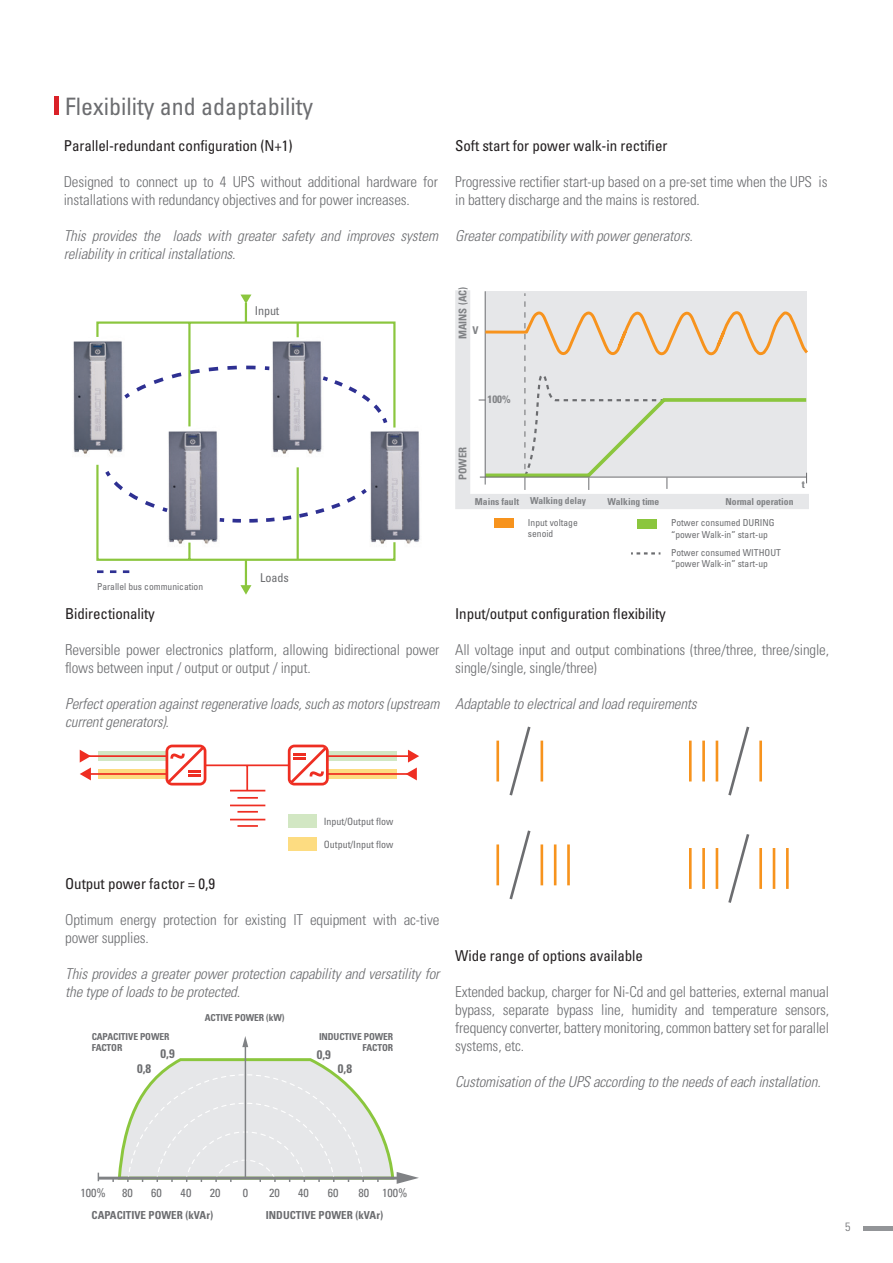
<style>
.page{position:relative;width:893px;height:1263px;background:#fff}
.page>*{position:absolute;margin:0;border:0;box-sizing:border-box;transform-origin:0 0}
.t1{font:condensed 24px "Univers LT Std";color:#6c6d70}
.t2{font:300 condensed 15px/18px "Univers LT Std";letter-spacing:-.01em;color:#6c6d70}
.t3{font:italic 300 condensed 15px/18px "Univers LT Std";letter-spacing:-.01em;color:#6c6d70}
.t4{font:condensed 15px "Univers LT Std";letter-spacing:-.005em;color:#231f20}
.t5{font:700 condensed 12.45px "Univers LT Std";color:#6c6d70}
.t6{font:condensed 12.15px "Univers LT Std";letter-spacing:-.01em;color:#6c6d70}
.t7{font:300 condensed 12px "Univers LT Std";color:#6c6d70}
.t8{font:condensed 11.7px "Univers LT Std";color:#6c6d70}
.t9{font:700 condensed 10.95px "Univers LT Std";color:#6c6d70}
.t10{font:700 condensed 10.65px "Univers LT Std";color:#808285}
.t11{font:condensed 10.05px "Univers LT Std";color:#6c6d70}
.t12{font:condensed 9.6px/11.4px "Univers LT Std";color:#6c6d70}
.t13{font:700 condensed 9.6px/11.4px "Univers LT Std";letter-spacing:-.01em;color:#6c6d70}
.t14{font:700 condensed 9.6px "Univers LT Std";color:#808285}
</style>
<div class="page">
<div style="left:98px;top:752px;width:69px;height:9px;background:#d2e7c3"></div>
<div style="left:328px;top:752px;width:69px;height:9px;background:#d2e7c3"></div>
<div style="left:98px;top:770px;width:69px;height:9px;background:#fddc81"></div>
<div style="left:328px;top:770px;width:69px;height:9px;background:#fddc81"></div>
<svg style="left:80px;top:750px;width:11px;height:30px"></svg>
<hr style="left:81px;top:755px;width:90px;height:2px;background:#ee2e22">
<hr style="left:89px;top:773px;width:82px;height:2px;background:#ee2e22">
<svg style="left:407px;top:750px;width:12px;height:30px"></svg>
<hr style="left:321px;top:755px;width:90px;height:2px;background:#ee2e22">
<hr style="left:327px;top:773px;width:87px;height:2px;background:#ee2e22">
<hr style="left:205px;top:764px;width:84px;height:2px;background:#ee2e22">
<hr style="left:246px;top:766px;width:2px;height:24px;background:#ee2e22">
<hr style="left:230px;top:790px;width:35px;height:1px;background:#ee2e22">
<hr style="left:237px;top:797px;width:21px;height:2px;background:#ee2e22">
<hr style="left:230px;top:804px;width:35px;height:2px;background:#ee2e22">
<hr style="left:237px;top:811px;width:21px;height:2px;background:#ee2e22">
<hr style="left:237px;top:825px;width:21px;height:2px;background:#ee2e22">
<hr style="left:230px;top:819px;width:35px;height:1px;background:#ee2e22">
<svg style="left:164px;top:745px;width:43px;height:41px"></svg>
<svg style="left:287px;top:745px;width:43px;height:41px"></svg>
<div style="left:289px;top:837px;width:28px;height:14px;background:#fddc81"></div>
<div style="left:289px;top:814px;width:28px;height:14px;background:#d2e7c3"></div>
<hr style="left:759px;top:848px;width:3px;height:41px;background:#f7931d">
<hr style="left:773px;top:848px;width:2px;height:41px;background:#f7931d">
<hr style="left:786px;top:848px;width:3px;height:41px;background:#f7931d">
<hr style="left:689px;top:848px;width:3px;height:41px;background:#f7931d">
<hr style="left:702px;top:848px;width:3px;height:41px;background:#f7931d">
<hr style="left:716px;top:848px;width:2px;height:41px;background:#f7931d">
<svg style="left:728px;top:834px;width:22px;height:69px"></svg>
<hr style="left:540px;top:844px;width:3px;height:41px;background:#f7931d">
<hr style="left:554px;top:844px;width:2px;height:41px;background:#f7931d">
<hr style="left:567px;top:844px;width:3px;height:41px;background:#f7931d">
<hr style="left:496px;top:844px;width:3px;height:41px;background:#f7931d">
<svg style="left:509px;top:830px;width:22px;height:70px"></svg>
<hr style="left:759px;top:741px;width:3px;height:40px;background:#f7931d">
<hr style="left:689px;top:741px;width:3px;height:40px;background:#f7931d">
<hr style="left:702px;top:741px;width:3px;height:40px;background:#f7931d">
<hr style="left:716px;top:741px;width:2px;height:40px;background:#f7931d">
<svg style="left:728px;top:727px;width:22px;height:69px"></svg>
<hr style="left:540px;top:741px;width:3px;height:40px;background:#f7931d">
<hr style="left:496px;top:741px;width:3px;height:40px;background:#f7931d">
<svg style="left:509px;top:727px;width:22px;height:69px"></svg>
<hr style="left:245px;top:1045px;width:1px;height:133px;background:#808285">
<svg style="left:242px;top:1036px;width:6px;height:11px"></svg>
<hr style="left:98px;top:1177px;width:303px;height:2px;background:#808285">
<svg style="left:112px;top:1057px;width:307px;height:127px"></svg>
<div style="left:863px;top:1226px;width:30px;height:5px;background:#939598"></div>
<div style="left:54px;top:97px;width:5px;height:18px;background:#da2128"></div>
<svg style="left:455px;top:290px;width:354px;height:219px;fill:#e6e7e9"></svg>
<svg style="left:631px;top:552px;width:29px;height:2px"></svg>
<hr style="left:485px;top:291px;width:1px;height:193px;background:#6c6d70">
<svg style="left:479px;top:293px;width:330px;height:197px;background:#e5e4e0"></svg>
<div style="left:638px;top:519px;width:19px;height:9px;background:#8bc63e"></div>
<div style="left:494px;top:518px;width:19px;height:10px;background:#f7931d"></div>
<img style="left:73px;top:341px;width:22px;height:113px">
<img style="left:397px;top:431px;width:23px;height:113px">
<svg style="left:95px;top:304px;width:302px;height:258px"></svg>
<svg style="left:240px;top:295px;width:11px;height:9px"></svg>
<hr style="left:245px;top:560px;width:2px;height:27px;background:#8bc63e">
<svg style="left:240px;top:585px;width:11px;height:10px"></svg>
<hr style="left:297px;top:467px;width:2px;height:93px;background:#8bc63e">
<svg style="left:297px;top:323px;width:2px;height:14px"></svg>
<svg style="left:102px;top:364px;width:288px;height:160px"></svg>
<svg style="left:97px;top:570px;width:33px;height:3px"></svg>
<p class="t1" style="left:65px;top:91px;width:249px">Flexibility and adaptability</p>
<p class="t4" style="left:64px;top:136px;width:230px">Parallel-redundant configuration (N+1)</p>
<p class="t2" style="left:64px;top:172px;width:376px">Designed to connect up to 4 UPS without additional hardware for installations with redundancy objectives and for power increases.</p>
<p class="t3" style="left:64px;top:226px;width:376px">This provides the loads with greater safety and improves system reliability in critical installations.</p>
<p class="t6" style="left:255px;top:303px;width:26px">Input</p>
<p class="t4" style="left:455px;top:136px;width:214px">Soft start for power walk-in rectifier</p>
<p class="t2" style="left:455px;top:172px;width:374px">Progressive rectifier start-up based on a pre-set time when the UPS is in battery discharge and the mains is restored.</p>
<p class="t3" style="left:455px;top:226px;width:239px">Greater compatibility with power generators.</p>
<p class="t10" style="left:456px;top:339px;width:54px;rotate:-90deg">MAINS (AC)</p>
<p class="t10" style="left:472px;top:324px;width:8px">V</p>
<p class="t10" style="left:488px;top:393px;width:25px">100%</p>
<p class="t12" style="left:97px;top:581px;width:108px">Parallel bus communication</p>
<p class="t6" style="left:260px;top:570px;width:30px">Loads</p>
<p class="t4" style="left:65px;top:604px;width:91px">Bidirectionality</p>
<p class="t2" style="left:65px;top:640px;width:376px">Reversible power electronics platform, allowing bidirectional power flows between input / output or output / input.</p>
<p class="t3" style="left:65px;top:694px;width:376px">Perfect operation against regenerative loads, such as motors (upstream current generators).</p>
<p class="t10" style="left:456px;top:480px;width:35px;rotate:-90deg">POWER</p>
<p class="t14" style="left:530px;top:495px;width:58px">Walking delay</p>
<p class="t14" style="left:607px;top:496px;width:53px">Walking time</p>
<p class="t14" style="left:475px;top:495px;width:46px">Mains fault</p>
<p class="t14" style="left:725px;top:496px;width:69px">Normal operation</p>
<p class="t12" style="left:528px;top:516px;width:51px">Input voltage senoid</p>
<p class="t12" style="left:671px;top:517px;width:105px">Potwer consumed DURING “power Walk-in” start-up</p>
<p class="t12" style="left:671px;top:547px;width:111px">Potwer consumed WITHOUT “power Walk-in” start-up</p>
<p class="t10" style="left:802px;top:478px;width:5px">t</p>
<p class="t4" style="left:455px;top:604px;width:212px">Input/output configuration flexibility</p>
<p class="t2" style="left:455px;top:640px;width:375px">All voltage input and output combinations (three/three, three/single, single/single, single/three)</p>
<p class="t3" style="left:455px;top:694px;width:243px">Adaptable to electrical and load requirements</p>
<p class="t11" style="left:324px;top:814px;width:71px">Input/Output flow</p>
<p class="t11" style="left:324px;top:838px;width:71px">Output/Input flow</p>
<p class="t4" style="left:65px;top:874px;width:151px">Output power factor = 0,9</p>
<p class="t2" style="left:65px;top:910px;width:376px">Optimum energy protection for existing IT equipment with ac-tive power supplies.</p>
<p class="t3" style="left:65px;top:964px;width:376px">This provides a greater power protection capability and versatility for the type of loads to be protected.</p>
<p class="t13" style="left:205px;top:1012px;width:81px">ACTIVE POWER (kW)</p>
<p class="t13" style="left:92px;top:1030px;width:79px">CAPACITIVE POWER<br>FACTOR</p>
<p class="t13" style="left:319px;top:1030px;width:76px;text-align:right">INDUCTIVE POWER<br>FACTOR</p>
<p class="t5" style="left:161px;top:1046px;width:16px">0,9</p>
<p class="t5" style="left:317px;top:1047px;width:16px">0,9</p>
<p class="t5" style="left:137px;top:1061px;width:16px">0,8</p>
<p class="t5" style="left:338px;top:1061px;width:16px">0,8</p>
<p class="t4" style="left:455px;top:946px;width:189px">Wide range of options available</p>
<p class="t2" style="left:455px;top:982px;width:375px;text-align:justify">Extended backup, charger for Ni-Cd and gel batteries, external manual bypass, separate bypass line, humidity and temperature sensors, frequency converter, battery monitoring, common battery set for parallel systems, etc.</p>
<p class="t3" style="left:455px;top:1072px;width:367px">Customisation of the UPS according to the needs of each installation.</p>
<p class="t8" style="left:80px;top:1185px;width:27px">100%</p>
<p class="t8" style="left:122px;top:1185px;width:12px">80</p>
<p class="t8" style="left:151px;top:1185px;width:12px">60</p>
<p class="t8" style="left:181px;top:1185px;width:12px">40</p>
<p class="t8" style="left:210px;top:1185px;width:12px">20</p>
<p class="t8" style="left:269px;top:1185px;width:12px">20</p>
<p class="t8" style="left:298px;top:1185px;width:12px">40</p>
<p class="t8" style="left:328px;top:1185px;width:12px">60</p>
<p class="t8" style="left:359px;top:1185px;width:51px">80 100%</p>
<p class="t9" style="left:92px;top:1209px;width:123px">CAPACITIVE POWER (kVAr)</p>
<p class="t9" style="left:266px;top:1209px;width:119px">INDUCTIVE POWER (kVAr)</p>
<p class="t8" style="left:243px;top:1185px;width:7px">0</p>
<p class="t7" style="left:845px;top:1219px;width:7px">5</p>
</div>
